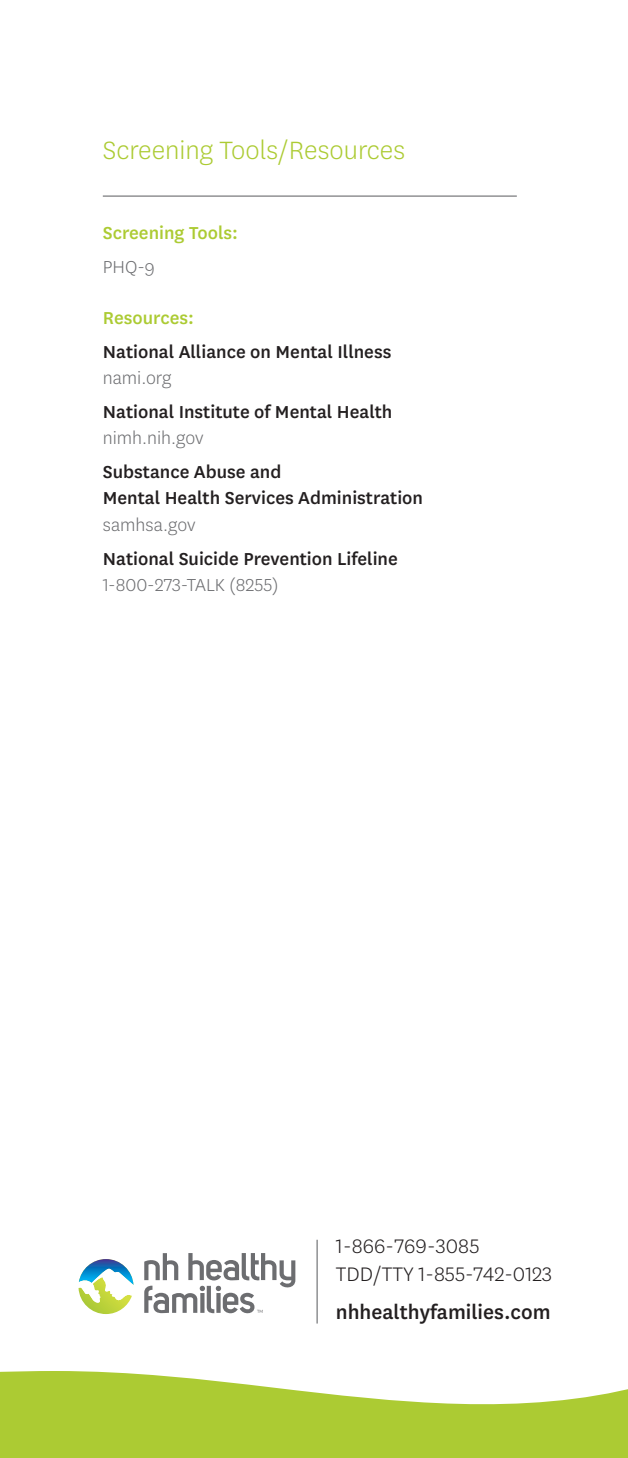
<style>
.page{position:relative;width:628px;height:1458px;background:#fff}
.page>*{position:absolute;margin:0;border:0;box-sizing:border-box;transform-origin:0 0}
.t1{font:300 29.25px "National";color:#accb33}
.t2{font:300 22.95px/27.4px "Centene Sans";color:#231f20}
.t3{font:500 22.95px "Centene Sans";color:#231f20}
.t4{font:500 20.25px/26.1px "National";color:#231f20}
.t5{font:500 20.25px "National";color:#accb33}
.t6{font:300 20.25px "National";color:#6c6d70}
.s1{font-weight:300;color:#6c6d70}
</style>
<div class="page">
<svg style="left:0;top:1371px;width:628px;height:87px;fill:#accb33"></svg>
<hr style="left:316px;top:1240px;width:2px;height:84px;background:#6c6d70">
<hr style="left:103px;top:196px;width:414px;height:1px;background:#6c6d70">
<svg style="left:144px;top:1253px;width:151px;height:61px"></svg>
<svg style="left:78px;top:1259px;width:55px;height:55px"></svg>
<h2 class="t1" style="left:103px;top:132px;width:304px">Screening Tools/Resources</h2>
<h3 class="t5" style="left:103px;top:219px;width:137px">Screening Tools:</h3>
<p class="t6" style="left:103px;top:254px;width:54px">PHQ-9</p>
<h3 class="t5" style="left:103px;top:304px;width:93px">Resources:</h3>
<p class="t4" style="left:103px;top:337px;width:290px">National Alliance on Mental Illness <span class="s1">nami.org</span></p>
<p class="t4" style="left:103px;top:398px;width:291px">National Institute of Mental Health <span class="s1">nimh.nih.gov</span></p>
<p class="t4" style="left:103px;top:458px;width:322px">Substance Abuse and<br>Mental Health Services Administration <span class="s1">samhsa.gov</span></p>
<p class="t4" style="left:103px;top:544px;width:296px">National Suicide Prevention Lifeline<br><span class="s1">1-800-273-TALK (8255)</span></p>
<p class="t2" style="left:336px;top:1232px;width:218px">1-866-769-3085<br>TDD/TTY 1-855-742-0123</p>
<p class="t3" style="left:336px;top:1296px;width:216px">nhhealthyfamilies.com</p>
</div>
